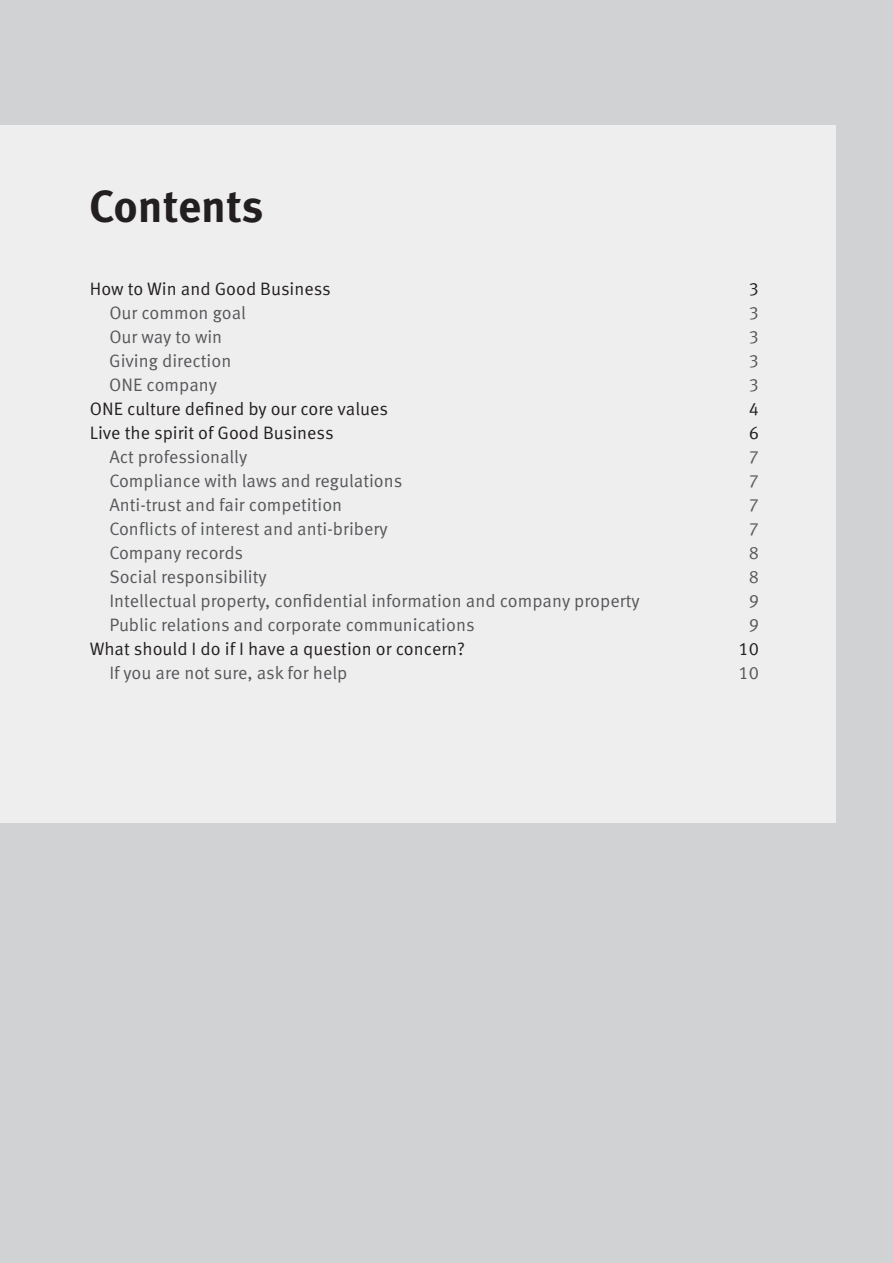
<style>
.page{position:relative;width:893px;height:1263px;background:#d1d2d4}
.page>*{position:absolute;margin:0;border:0;box-sizing:border-box;transform-origin:0 0}
.Body_Text_9pt{font:700 45px "Meta Pro";color:#231f20}
.ToC_Style_-_indent{font:18px "Meta Pro Norm";color:#57585a}
.ToC-style{font:18px "Meta Pro Norm";color:#231f20}
</style>
<div class="page">
<div style="left:0;top:125px;width:836px;height:698px;background:#eeeeef"></div>
<p class="Body_Text_9pt" style="left:89px;top:171px;width:176px">Contents</p>
<p class="ToC-style" style="left:90px;top:275px;width:243px">How to Win and Good Business</p>
<p class="ToC-style" style="left:749px;top:275px;width:12px">3</p>
<p class="ToC_Style_-_indent" style="left:109px;top:299px;width:138px">Our common goal</p>
<p class="ToC_Style_-_indent" style="left:749px;top:299px;width:12px">3</p>
<p class="ToC_Style_-_indent" style="left:109px;top:323px;width:114px">Our way to win</p>
<p class="ToC_Style_-_indent" style="left:749px;top:323px;width:12px">3</p>
<p class="ToC_Style_-_indent" style="left:109px;top:347px;width:124px">Giving direction</p>
<p class="ToC_Style_-_indent" style="left:749px;top:347px;width:12px">3</p>
<p class="ToC_Style_-_indent" style="left:109px;top:371px;width:109px">ONE company</p>
<p class="ToC_Style_-_indent" style="left:749px;top:371px;width:12px">3</p>
<p class="ToC-style" style="left:90px;top:395px;width:300px">ONE culture defined by our core values</p>
<p class="ToC-style" style="left:749px;top:395px;width:12px">4</p>
<p class="ToC-style" style="left:90px;top:419px;width:245px">Live the spirit of Good Business</p>
<p class="ToC-style" style="left:749px;top:419px;width:12px">6</p>
<p class="ToC_Style_-_indent" style="left:109px;top:443px;width:140px">Act professionally</p>
<p class="ToC_Style_-_indent" style="left:749px;top:443px;width:12px">7</p>
<p class="ToC_Style_-_indent" style="left:109px;top:467px;width:295px">Compliance with laws and regulations</p>
<p class="ToC_Style_-_indent" style="left:749px;top:467px;width:12px">7</p>
<p class="ToC_Style_-_indent" style="left:109px;top:491px;width:234px">Anti-trust and fair competition</p>
<p class="ToC_Style_-_indent" style="left:749px;top:491px;width:12px">7</p>
<p class="ToC_Style_-_indent" style="left:109px;top:515px;width:280px">Conflicts of interest and anti-bribery</p>
<p class="ToC_Style_-_indent" style="left:749px;top:515px;width:12px">7</p>
<p class="ToC_Style_-_indent" style="left:109px;top:539px;width:135px">Company records</p>
<p class="ToC_Style_-_indent" style="left:749px;top:539px;width:12px">8</p>
<p class="ToC_Style_-_indent" style="left:109px;top:563px;width:159px">Social responsibility</p>
<p class="ToC_Style_-_indent" style="left:749px;top:563px;width:12px">8</p>
<p class="ToC_Style_-_indent" style="left:109px;top:587px;width:532px">Intellectual property, confidential information and company property</p>
<p class="ToC_Style_-_indent" style="left:749px;top:587px;width:12px">9</p>
<p class="ToC_Style_-_indent" style="left:109px;top:611px;width:367px">Public relations and corporate communications</p>
<p class="ToC_Style_-_indent" style="left:749px;top:611px;width:12px">9</p>
<p class="ToC-style" style="left:90px;top:635px;width:377px">What should I do if I have a question or concern?</p>
<p class="ToC-style" style="left:738px;top:635px;width:22px">10</p>
<p class="ToC_Style_-_indent" style="left:109px;top:659px;width:240px">If you are not sure, ask for help</p>
<p class="ToC_Style_-_indent" style="left:738px;top:659px;width:22px">10</p>
</div>
